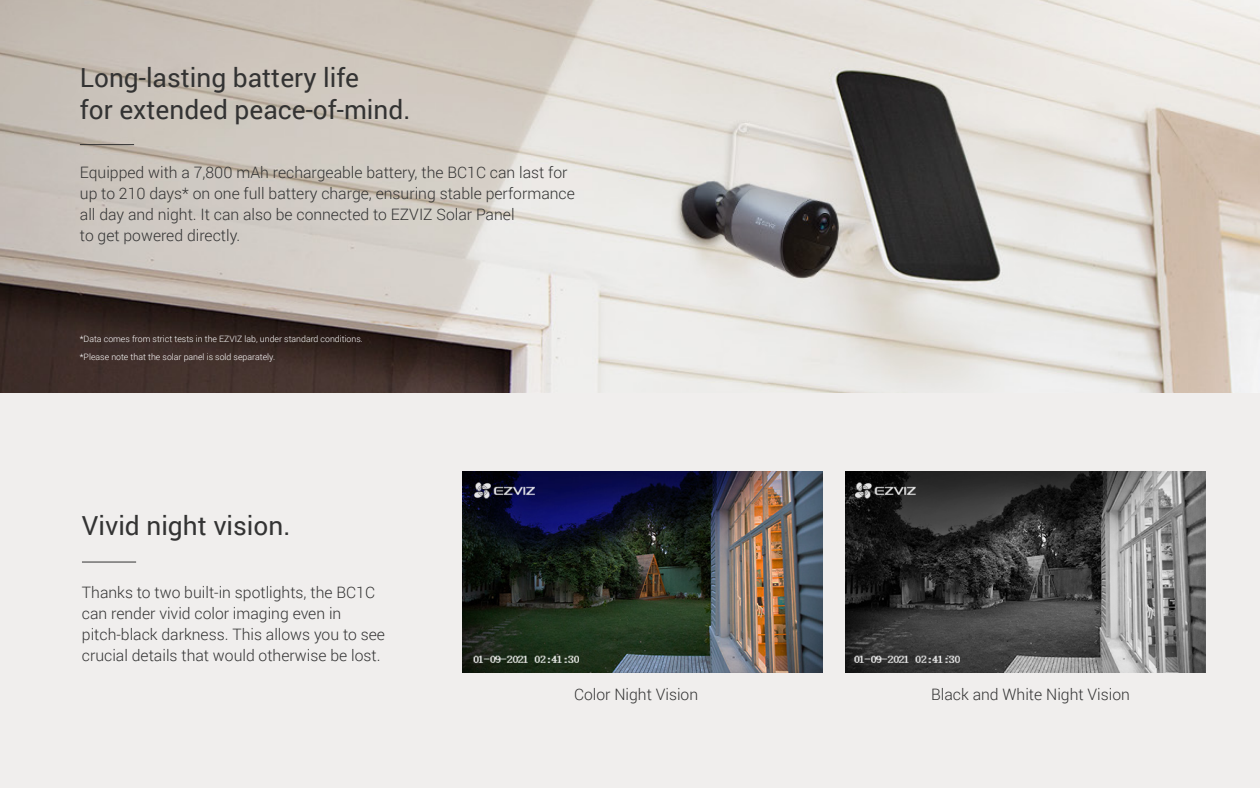
<style>
.page{position:relative;width:1260px;height:788px;background:#fff}
.page>*{position:absolute;margin:0;border:0;box-sizing:border-box;transform-origin:0 0}
.t1{font:26.25px/31.5px "Roboto";color:#333}
.t2{font:300 15.75px/21px "Roboto";color:#333}
.t3{font:300 8.75px/18.1px "Roboto";color:#fff}
</style>
<div class="page">
<img style="left:0;top:0;width:1260px;height:394px">
<div style="left:0;top:394px;width:1260px;height:393px;background:#f0eeed"></div>
<hr style="left:80px;top:144px;width:54px;height:1px;background:#333">
<hr style="left:82px;top:561px;width:54px;height:1px;background:#333">
<img style="left:463px;top:471px;width:360px;height:201px">
<img style="left:846px;top:471px;width:359px;height:201px">
<h1 class="t1" style="left:80px;top:61px;width:332px">Long-lasting battery life<br>for extended peace-of-mind.</h1>
<p class="t2" style="left:80px;top:161px;width:496px">Equipped with a 7,800 mAh rechargeable battery, the BC1C can last for up to 210 days* on one full battery charge, ensuring stable performance all day and night. It can also be connected to EZVIZ Solar Panel<br>to get powered directly.</p>
<p class="t3" style="left:80px;top:329px;width:285px">*Data comes from strict tests in the EZVIZ lab, under standard conditions. *Please note that the solar panel is sold separately.</p>
<h1 class="t1" style="left:82px;top:508px;width:210px">Vivid night vision.</h1>
<p class="t2" style="left:82px;top:581px;width:304px">Thanks to two built-in spotlights, the BC1C can render vivid color imaging even in pitch-black darkness. This allows you to see crucial details that would otherwise be lost.</p>
<p class="t2" style="left:574px;top:683px;width:126px">Color Night Vision</p>
<p class="t2" style="left:931px;top:683px;width:200px">Black and White Night Vision</p>
</div>
